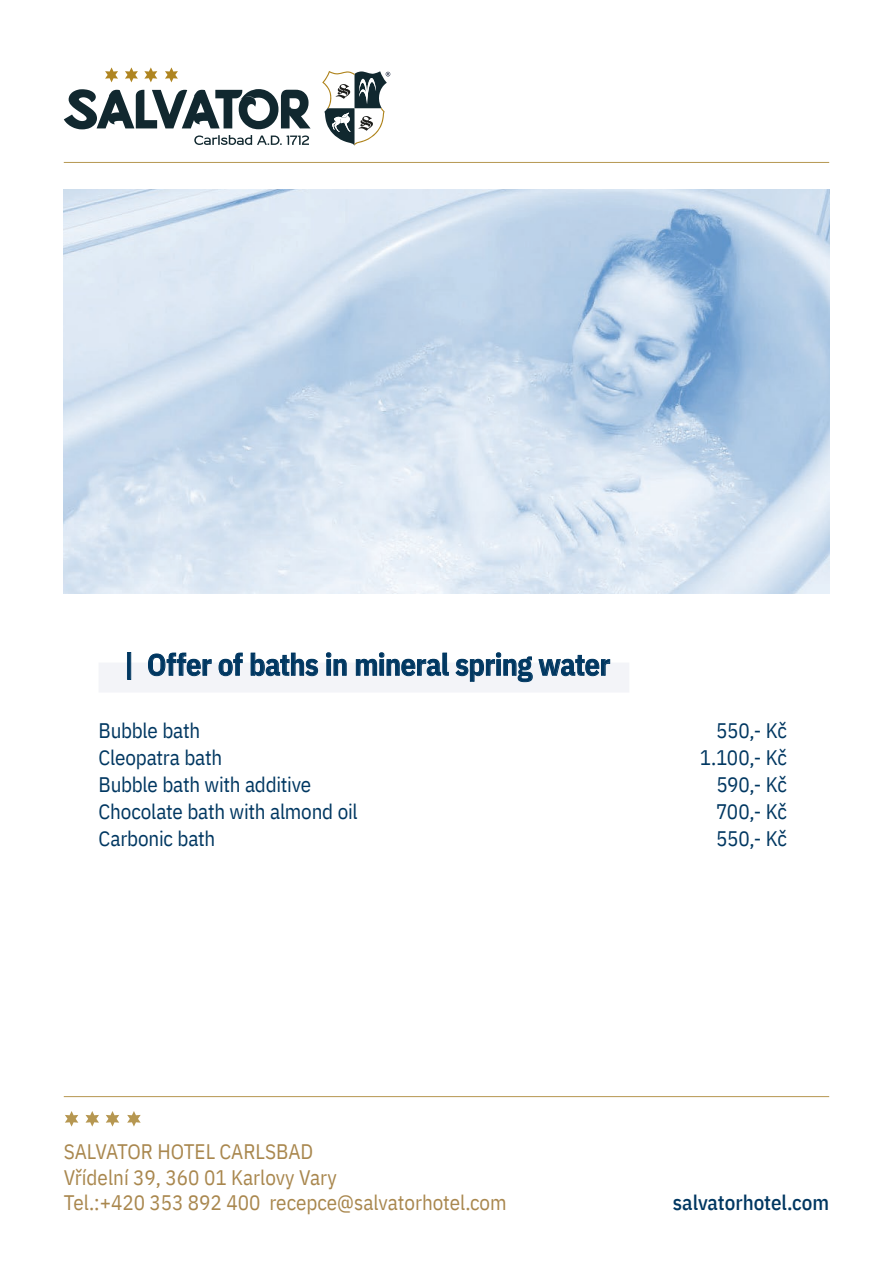
<style>
.page{position:relative;width:893px;height:1263px;background:#fff}
.page>*{position:absolute;margin:0;border:0;box-sizing:border-box;transform-origin:0 0}
.t1{font:600 30px "IBM Plex Sans Cond";letter-spacing:-.01em;color:#003761}
.t2{font:21px "IBM Plex Sans Cond";letter-spacing:-.01em;color:#003761}
.t3{font:21px/25.2px "IBM Plex Sans Cond";color:#a9874e}
.t4{font:500 21px "IBM Plex Sans Cond";color:#003761}
</style>
<div class="page">
<svg style="left:65px;top:1111px;width:13px;height:15px"></svg>
<svg style="left:86px;top:1111px;width:13px;height:15px"></svg>
<svg style="left:106px;top:1111px;width:13px;height:15px"></svg>
<svg style="left:127px;top:1111px;width:14px;height:15px"></svg>
<hr style="left:64px;top:162px;width:765px;height:1px;background:#b69751">
<hr style="left:64px;top:1096px;width:765px;height:1px;background:#b69751">
<svg style="left:64px;top:89px;width:247px;height:40px"></svg>
<svg style="left:105px;top:67px;width:13px;height:15px"></svg>
<svg style="left:125px;top:67px;width:13px;height:15px"></svg>
<svg style="left:144px;top:67px;width:13px;height:15px"></svg>
<svg style="left:165px;top:67px;width:13px;height:15px"></svg>
<svg style="left:194px;top:135px;width:115px;height:10px"></svg>
<svg style="left:322px;top:71px;width:68px;height:75px"></svg>
<img style="left:64px;top:189px;width:765px;height:405px">
<div style="left:99px;top:662px;width:530px;height:30px;background:#f3f4f8"></div>
<div style="left:128px;top:652px;width:3px;height:27px;border:1px solid #003761"></div>
<svg style="left:148px;top:652px;width:64px;height:24px"></svg>
<svg style="left:218px;top:652px;width:25px;height:24px"></svg>
<svg style="left:250px;top:652px;width:68px;height:24px"></svg>
<svg style="left:326px;top:652px;width:21px;height:24px"></svg>
<svg style="left:356px;top:652px;width:93px;height:24px"></svg>
<svg style="left:455px;top:652px;width:155px;height:30px"></svg>
<p class="t1" style="left:124px;top:641px;width:488px">| Offer of baths in mineral spring water</p>
<p class="t2" style="left:99px;top:715px;width:103px">Bubble bath</p>
<p class="t2" style="left:716px;top:715px;width:72px">550,- Kč</p>
<p class="t2" style="left:99px;top:742px;width:125px">Cleopatra bath</p>
<p class="t2" style="left:700px;top:742px;width:89px">1.100,- Kč</p>
<p class="t2" style="left:99px;top:769px;width:214px">Bubble bath with additive</p>
<p class="t2" style="left:716px;top:769px;width:72px">590,- Kč</p>
<p class="t2" style="left:99px;top:796px;width:261px">Chocolate bath with almond oil</p>
<p class="t2" style="left:716px;top:796px;width:72px">700,- Kč</p>
<p class="t2" style="left:99px;top:823px;width:118px">Carbonic bath</p>
<p class="t2" style="left:716px;top:823px;width:72px">550,- Kč</p>
<p class="t3" style="left:64px;top:1137px;width:444px">SALVATOR HOTEL CARLSBAD<br>Vřídelní 39, 360 01 Karlovy Vary<br>Tel.:+420 353 892 400 recepce@salvatorhotel.com</p>
<p class="t4" style="left:673px;top:1186px;width:158px">salvatorhotel.com</p>
</div>
